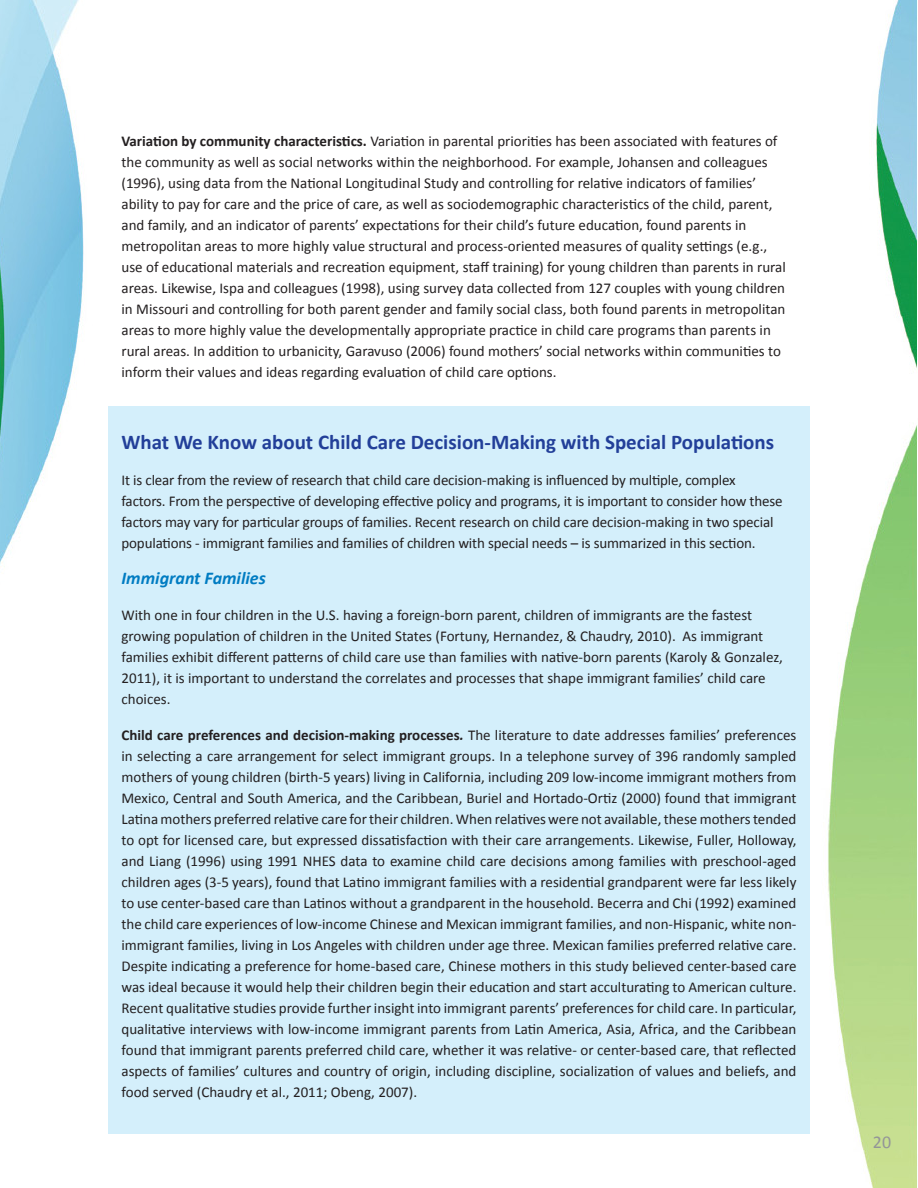
<style>
.page{position:relative;width:918px;height:1188px;background:#fff}
.page>*{position:absolute;margin:0;border:0;box-sizing:border-box;transform-origin:0 0}
.t1{font:700 21px "Calibri";color:#223f99}
.t2{font:italic 700 18px "Calibri";color:#007cc2}
.t3{font:18px "Calibri";color:#939598}
.t4{font:15px/21px "Calibri";color:#231f20}
.s1{font-weight:700}
.s2{font-weight:700;font-style:italic}
</style>
<div class="page">
<img style="left:0;top:0;width:918px;height:1188px">
<div style="left:108px;top:406px;width:702px;height:728px;background:#d4effb"></div>
<p class="t4" style="left:122px;top:131px;width:658px"><span class="s1">Variation by community characteristics.</span> Variation in parental priorities has been associated with features of</p>
<p class="t4" style="left:122px;top:152px;width:648px">the community as well as social networks within the neighborhood. For example, Johansen and colleagues</p>
<p class="t4" style="left:122px;top:173px;width:666px">(1996), using data from the National Longitudinal Study and controlling for relative indicators of families’ ability to pay for care and the price of care, as well as sociodemographic characteristics of the child, parent, and family, and an indicator of parents’ expectations for their child’s future education, found parents in metropolitan areas to more highly value structural and process-oriented measures of quality settings (e.g., use of educational materials and recreation equipment, staff training) for young children than parents in rural</p>
<p class="t4" style="left:122px;top:278px;width:665px">areas. Likewise, Ispa and colleagues (1998), using survey data collected from 127 couples with young children in Missouri and controlling for both parent gender and family social class, both found parents in metropolitan</p>
<p class="t4" style="left:122px;top:320px;width:661px">areas to more highly value the developmentally appropriate practice in child care programs than parents in rural areas. In addition to urbanicity, Garavuso (2006) found mothers’ social networks within communities to inform their values and ideas regarding evaluation of child care options.</p>
<p class="t1" style="left:122px;top:429px;width:654px">What We Know about Child Care Decision-Making with Special Populations</p>
<p class="t4" style="left:122px;top:470px;width:663px">It is clear from the review of research that child care decision-making is influenced by multiple, complex factors. From the perspective of developing effective policy and programs, it is important to consider how these factors may vary for particular groups of families. Recent research on child care decision-making in two special populations - immigrant families and families of children with special needs – is summarized in this section.</p>
<p class="t2" style="left:122px;top:567px;width:146px">Immigrant Families</p>
<p class="t4" style="left:122px;top:605px;width:632px">With one in four children in the U.S. having a foreign-born parent, children of immigrants are the fastest</p>
<p class="t4" style="left:122px;top:626px;width:663px">growing population of children in the United States (Fortuny, Hernandez, &amp; Chaudry, 2010). As immigrant families exhibit different patterns of child care use than families with native-born parents (Karoly &amp; Gonzalez,</p>
<p class="t4" style="left:122px;top:668px;width:646px">2011), it is important to understand the correlates and processes that shape immigrant families’ child care choices.</p>
<p class="t4" style="left:122px;top:725px;width:677px"><span class="s1">Child care preferences and decision-making processes</span><span class="s2">.</span> The literature to date addresses families’ preferences</p>
<p class="t4" style="left:122px;top:746px;width:676px">in selecting a care arrangement for select immigrant groups. In a telephone survey of 396 randomly sampled</p>
<p class="t4" style="left:122px;top:767px;width:676px">mothers of young children (birth-5 years) living in California, including 209 low-income immigrant mothers from</p>
<p class="t4" style="left:122px;top:788px;width:677px;text-align:justify">Mexico, Central and South America, and the Caribbean, Buriel and Hortado-Ortiz (2000) found that immigrant Latina mothers preferred relative care for their children. When relatives were not available, these mothers tended to opt for licensed care, but expressed dissatisfaction with their care arrangements. Likewise, Fuller, Holloway,</p>
<p class="t4" style="left:122px;top:851px;width:676px">and Liang (1996) using 1991 NHES data to examine child care decisions among families with preschool-aged</p>
<p class="t4" style="left:122px;top:872px;width:677px">children ages (3-5 years), found that Latino immigrant families with a residential grandparent were far less likely to use center-based care than Latinos without a grandparent in the household. Becerra and Chi (1992) examined</p>
<p class="t4" style="left:122px;top:914px;width:676px">the child care experiences of low-income Chinese and Mexican immigrant families, and non-Hispanic, white non-</p>
<p class="t4" style="left:122px;top:935px;width:677px;text-align:justify">immigrant families, living in Los Angeles with children under age three. Mexican families preferred relative care.<br>Despite indicating a preference for home-based care, Chinese mothers in this study believed center-based care was ideal because it would help their children begin their education and start acculturating to American culture.<br>Recent qualitative studies provide further insight into immigrant parents’ preferences for child care. In particular, qualitative interviews with low-income immigrant parents from Latin America, Asia, Africa, and the Caribbean found that immigrant parents preferred child care, whether it was relative- or center-based care, that reflected aspects of families’ cultures and country of origin, including discipline, socialization of values and beliefs, and</p>
<p class="t4" style="left:122px;top:1082px;width:297px">food served (Chaudry et al., 2011; Obeng, 2007).</p>
<p class="t3" style="left:873px;top:1130px;width:20px">20</p>
</div>
